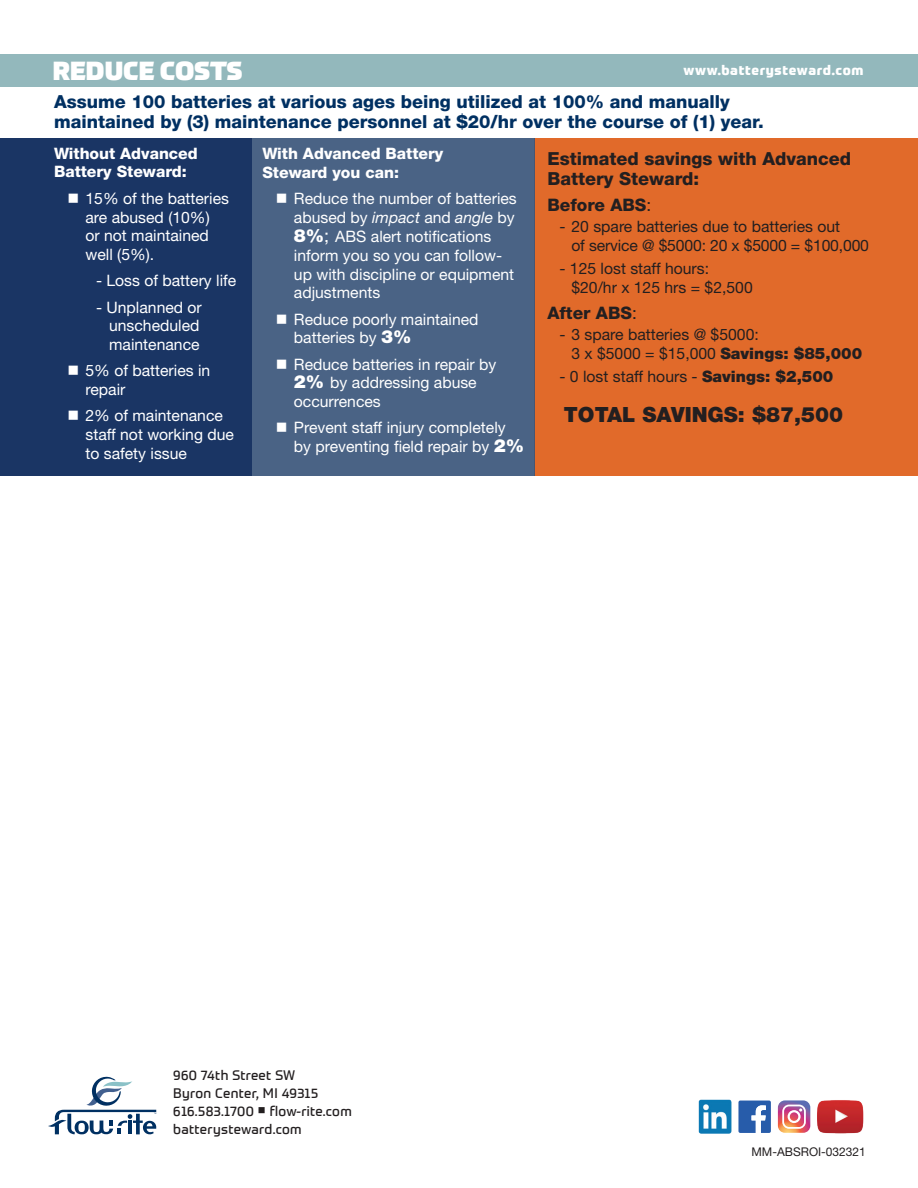
<style>
.page{position:relative;width:918px;height:1188px;background:#fff}
.page>*{position:absolute;margin:0;border:0;box-sizing:border-box;transform-origin:0 0}
.t1{font:900 25.5px "Prometo";color:#fff}
.t2{font:900 21px "Helvetica Neue LT Std";color:#231f20}
.t3{font:800 18px/20.2px "Helvetica Neue LT Std";color:#003062}
.t4{font:800 18px/19.5px "Helvetica Neue LT Std";color:#231f20}
.t5{font:800 17.25px "Helvetica Neue LT Std";color:#231f20}
.t6{font:15.75px/18.8px "Helvetica Neue LT Std";color:#fff}
.t7{font:15.75px/18.8px "Helvetica Neue LT Std";color:#231f20}
.t8{font:800 15.75px/18.8px "Helvetica Neue LT Std";color:#fff}
.t9{font:13.5px/18px "Prometo";letter-spacing:.025em;color:#231f20}
.t10{font:800 13.5px "Prometo";letter-spacing:.05em;color:#fff}
.t11{font:12px "Helvetica Neue LT Std";color:#231f20}
.s1{font-style:italic}
.s2{font-weight:900;font-size:18px}
.s3{font-size:18px}
.s4{font-weight:400}
.s5{font-weight:900}
</style>
<div class="page">
<svg style="left:778px;top:1100px;width:32px;height:33px"></svg>
<svg style="left:745px;top:1101px;width:26px;height:32px"></svg>
<img style="left:698px;top:1100px;width:47px;height:33px">
<img style="left:817px;top:1100px;width:47px;height:34px">
<svg style="left:48px;top:1077px;width:108px;height:57px"></svg>
<div style="left:535px;top:139px;width:383px;height:337px;background:#e16a2a"></div>
<div style="left:252px;top:139px;width:283px;height:337px;background:#4a6385"></div>
<div style="left:0;top:139px;width:252px;height:337px;background:#1a3564"></div>
<div style="left:0;top:54px;width:918px;height:33px;background:#93b8bc"></div>
<h1 class="t1" style="left:53px;top:54px;width:191px">REDUCE COSTS</h1>
<p class="t10" style="left:684px;top:62px;width:181px">www.batterysteward.com</p>
<p class="t3" style="left:54px;top:91px;width:711px">Assume 100 batteries at various ages being utilized at 100% and manually maintained by (3) maintenance personnel at $20/hr over the course of (1) year.</p>
<p class="t8" style="left:54px;top:144px;width:145px">Without Advanced<br>Battery Steward:</p>
<p class="t6" style="left:86px;top:188px;width:145px;text-indent:-18px">■ 15% of the batteries are abused (10%)<br>or not maintained well (5%).</p>
<p class="t6" style="left:96px;top:271px;width:142px">- Loss of battery life</p>
<p class="t6" style="left:109px;top:297px;width:94px;text-indent:-13px">- Unplanned or unscheduled maintenance</p>
<p class="t6" style="left:86px;top:361px;width:126px;text-indent:-18px">■ 5% of batteries in repair</p>
<p class="t6" style="left:86px;top:406px;width:150px;text-indent:-18px">■ 2% of maintenance staff not working due to safety issue</p>
<p class="t8" style="left:262px;top:144px;width:182px">With Advanced Battery<br>Steward you can:</p>
<p class="t6" style="left:294px;top:189px;width:224px;text-indent:-18px">■ Reduce the number of batteries abused by <span class="s1">impact</span> and <span class="s1">angle</span> by<br><span class="s2">8%</span><span class="s3">;</span> ABS alert notifications inform you so you can follow&shy;up with discipline or equipment adjustments</p>
<p class="t6" style="left:294px;top:309px;width:186px;text-indent:-18px">■ Reduce poorly maintained batteries by <span class="s2">3%</span></p>
<p class="t6" style="left:294px;top:354px;width:204px;text-indent:-18px">■ Reduce batteries in repair by<br><span class="s2">2%</span> by addressing abuse occurrences</p>
<p class="t6" style="left:294px;top:418px;width:232px;text-indent:-18px">■ Prevent staff injury completely by preventing field repair by <span class="s2">2%</span></p>
<p class="t4" style="left:547px;top:149px;width:305px">Estimated savings with Advanced<br>Battery Steward:</p>
<p class="t5" style="left:547px;top:195px;width:105px">Before ABS<span class="s4">:</span></p>
<p class="t7" style="left:571px;top:217px;width:299px;text-indent:-12px">- 20 spare batteries due to batteries out<br>of service @ $5000: 20 x $5000 = $100,000</p>
<p class="t7" style="left:571px;top:259px;width:183px;text-indent:-12px">- 125 lost staff hours: $20/hr x 125 hrs = $2,500</p>
<p class="t5" style="left:547px;top:303px;width:91px">After ABS<span class="s4">:</span></p>
<p class="t7" style="left:571px;top:325px;width:292px;text-indent:-12px">- 3 spare batteries @ $5000:<br>3 x $5000 = $15,000 <span class="s5">Savings: $85,000</span></p>
<p class="t7" style="left:559px;top:366px;width:276px">- 0 lost staff hours - <span class="s5">Savings: $2,500</span></p>
<h2 class="t2" style="left:564px;top:402px;width:281px">TOTAL SAVINGS: $87,500</h2>
<p class="t9" style="left:173px;top:1066px;width:180px">960 74th Street SW<br>Byron Center, MI 49315<br>616.583.1700 ■ flow-rite.com batterysteward.com</p>
<p class="t11" style="left:752px;top:1145px;width:116px">MM-ABSROI-032321</p>
</div>
